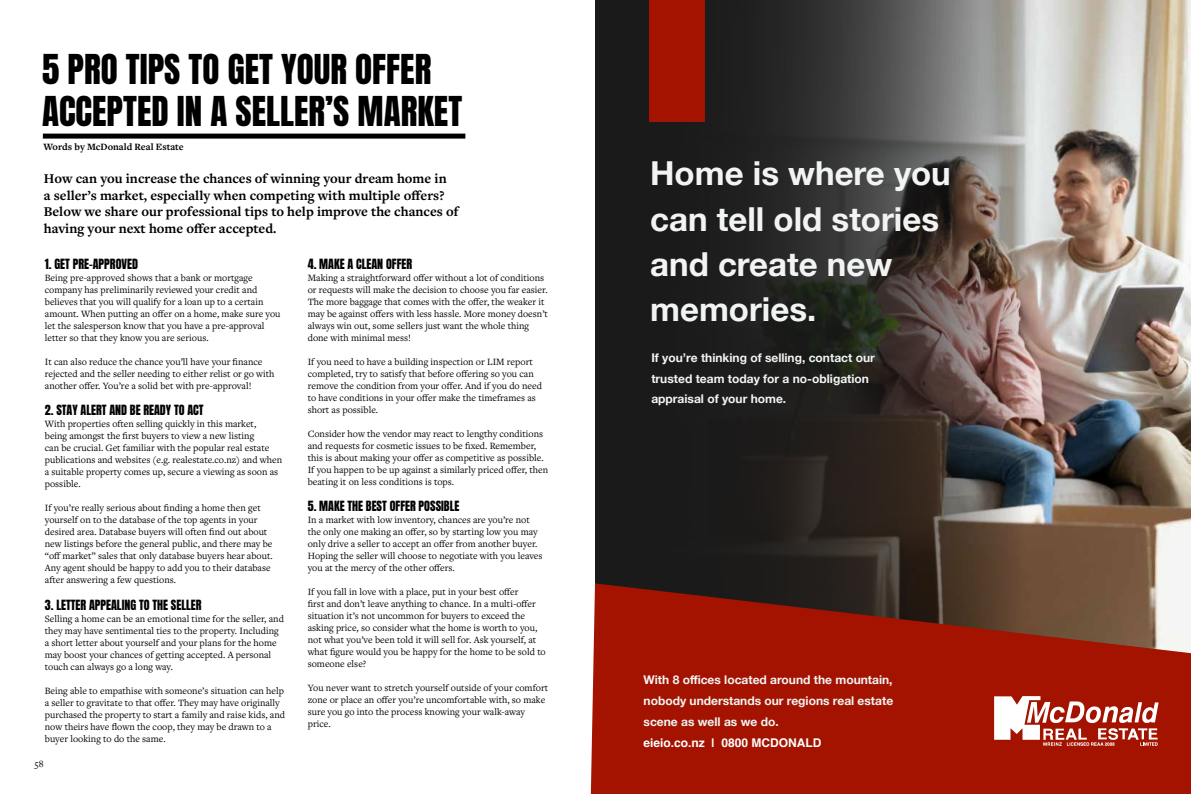
<style>
.page{position:relative;width:1191px;height:794px;background:#fff}
.page>*{position:absolute;margin:0;border:0;box-sizing:border-box;transform-origin:0 0}
.t1{font:35px/42px "Anton";color:#000}
.t2{font:700 33px/45.4px "Helvetica Neue";color:#f2f3f3}
.t3{font:700 14px/16.8px "Freight Text Pro";color:#000}
.t4{font:700 12px/20.7px "Helvetica Neue";color:#f2f3f3;text-align:justify}
.t5{font:12px "Anton";color:#000}
.t6{font:700 12px "Helvetica";color:#fff}
.t7{font:10px/12px "Freight Text Pro";color:#000}
.t8{font:700 10px "Freight Text Pro";color:#000}
</style>
<div class="page">
<div style="left:43px;top:134px;width:422px;height:5px;background:#000"></div>
<img style="left:597px;top:0;width:594px;height:583px">
<svg style="left:591px;top:583px;width:600px;height:211px;fill:#a31300"></svg>
<svg style="left:994px;top:696px;width:164px;height:50px"></svg>
<div style="left:649px;top:0;width:56px;height:122px;background:#a31300"></div>
<h1 class="t1" style="left:42px;top:51px;width:422px">5 PRO TIPS TO GET YOUR OFFER<br>ACCEPTED IN A SELLER’S MARKET</h1>
<p class="t8" style="left:44px;top:140px;width:142px">Words by McDonald Real Estate</p>
<h3 class="t3" style="left:44px;top:169px;width:416px">How can you increase the chances of winning your dream home in<br>a seller’s market, especially when competing with multiple offers?<br>Below we share our professional tips to help improve the chances of having your next home offer accepted.</h3>
<h2 class="t2" style="left:650px;top:152px;width:302px">Home is where you can tell old stories and create new memories.</h2>
<p class="t5" style="left:308px;top:257px;width:106px">4. MAKE A CLEAN OFFER</p>
<p class="t7" style="left:308px;top:271px;width:242px">Making a straightforward offer without a lot of conditions or requests will make the decision to choose you far easier.<br>The more baggage that comes with the offer, the weaker it may be against offers with less hassle. More money doesn’t always win out, some sellers just want the whole thing done with minimal mess!</p>
<p class="t7" style="left:308px;top:355px;width:236px">If you need to have a building inspection or LIM report completed, try to satisfy that before offering so you can remove the condition from your offer. And if you do need to have conditions in your offer make the timeframes as short as possible.</p>
<p class="t7" style="left:308px;top:427px;width:242px">Consider how the vendor may react to lengthy conditions and requests for cosmetic issues to be fixed. Remember, this is about making your offer as competitive as possible.<br>If you happen to be up against a similarly priced offer, then beating it on less conditions is tops.</p>
<p class="t5" style="left:308px;top:500px;width:153px">5. MAKE THE BEST OFFER POSSIBLE</p>
<p class="t7" style="left:308px;top:513px;width:236px">In a market with low inventory, chances are you’re not the only one making an offer, so by starting low you may only drive a seller to accept an offer from another buyer.<br>Hoping the seller will choose to negotiate with you leaves you at the mercy of the other offers.</p>
<p class="t7" style="left:308px;top:585px;width:239px">If you fall in love with a place, put in your best offer<br>first and don’t leave anything to chance. In a multi-offer situation it’s not uncommon for buyers to exceed the asking price, so consider what the home is worth to you, not what you’ve been told it will sell for. Ask yourself, at what figure would you be happy for the home to be sold to someone else?</p>
<p class="t7" style="left:308px;top:681px;width:242px">You never want to stretch yourself outside of your comfort zone or place an offer you’re uncomfortable with, so make sure you go into the process knowing your walk-away price.</p>
<p class="t5" style="left:45px;top:258px;width:95px">1. GET PRE-APPROVED</p>
<p class="t7" style="left:45px;top:271px;width:237px">Being pre-approved shows that a bank or mortgage company has preliminarily reviewed your credit and believes that you will qualify for a loan up to a certain amount. When putting an offer on a home, make sure you let the salesperson know that you have a pre-approval letter so that they know you are serious.</p>
<p class="t7" style="left:45px;top:355px;width:231px">It can also reduce the chance you’ll have your finance rejected and the seller needing to either relist or go with another offer. You’re a solid bet with pre-approval!</p>
<p class="t5" style="left:45px;top:404px;width:160px">2. STAY ALERT AND BE READY TO ACT</p>
<p class="t7" style="left:45px;top:418px;width:239px">With properties often selling quickly in this market,<br>being amongst the first buyers to view a new listing<br>can be crucial. Get familiar with the popular real estate publications and websites (e.g. realestate.co.nz) and when a suitable property comes up, secure a viewing as soon as possible.</p>
<p class="t7" style="left:45px;top:502px;width:229px">If you’re really serious about finding a home then get yourself on to the database of the top agents in your desired area. Database buyers will often find out about new listings before the general public, and there may be “off market” sales that only database buyers hear about.<br>Any agent should be happy to add you to their database after answering a few questions.</p>
<p class="t5" style="left:45px;top:598px;width:158px">3. LETTER APPEALING TO THE SELLER</p>
<p class="t7" style="left:45px;top:612px;width:240px">Selling a home can be an emotional time for the seller, and they may have sentimental ties to the property. Including a short letter about yourself and your plans for the home may boost your chances of getting accepted. A personal touch can always go a long way.</p>
<p class="t7" style="left:45px;top:684px;width:242px">Being able to empathise with someone’s situation can help a seller to gravitate to that offer. They may have originally purchased the property to start a family and raise kids, and now theirs have flown the coop, they may be drawn to a buyer looking to do the same.</p>
<p class="t4" style="left:651px;top:347px;width:225px;text-align:left">If you’re thinking of selling, contact our trusted team today for a no-obligation appraisal of your home.</p>
<p class="t4" style="left:643px;top:670px;width:251px">With 8 offices located around the mountain, nobody understands our regions real estate scene as well as we do.</p>
<p class="t6" style="left:643px;top:733px;width:180px">eieio.co.nz | 0800 MCDONALD</p>
<p class="t7" style="left:35px;top:757px;width:11px">58</p>
</div>
